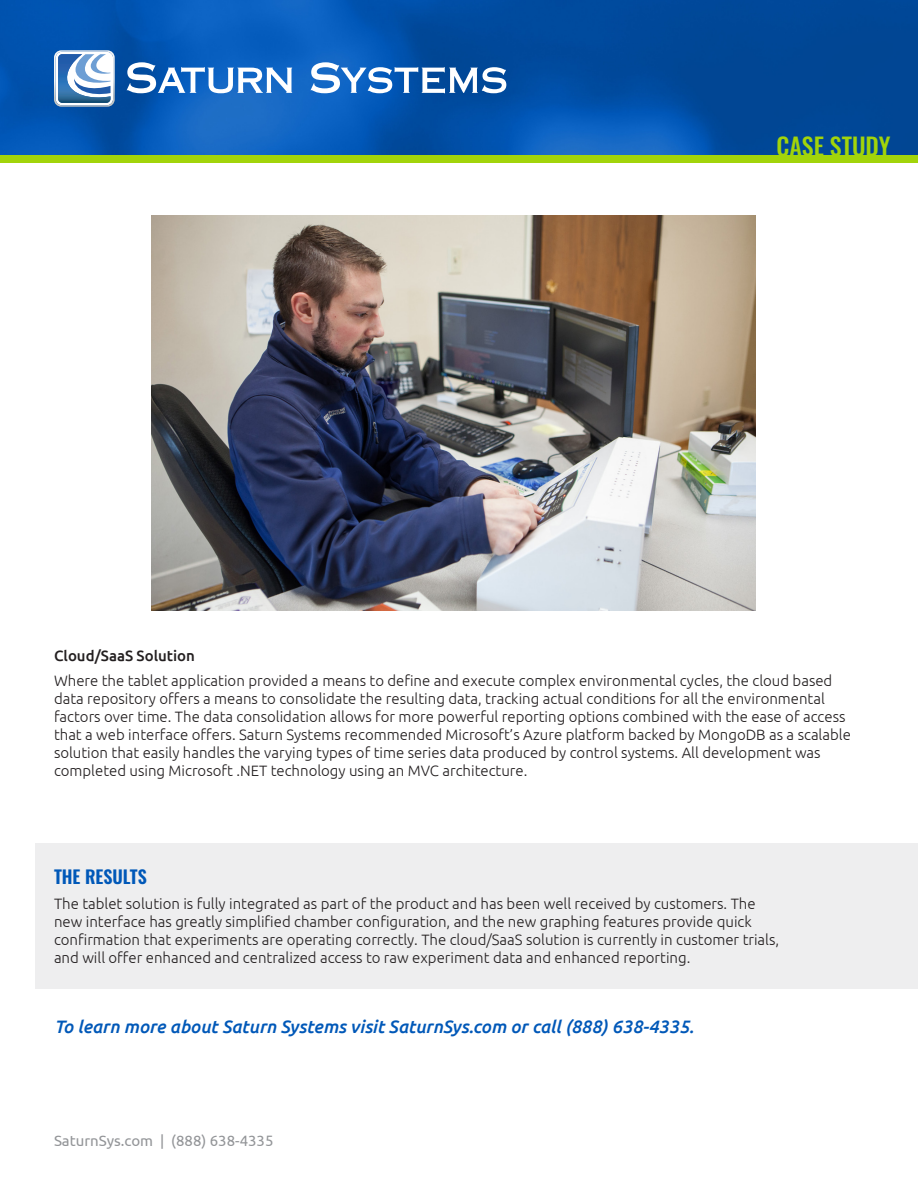
<style>
.page{position:relative;width:918px;height:1188px;background:#fff}
.page>*{position:absolute;margin:0;border:0;box-sizing:border-box;transform-origin:0 0}
.t1{font:500 24px "Oswald";color:#a2d40a}
.t2{font:italic 500 18px "Ubuntu";color:#0058b8}
.t3{font:600 18px "Oswald";color:#0058b8}
.t4{font:300 15px/18px "Ubuntu";color:#231f20}
.t5{font:15px "Ubuntu";color:#939598}
.t6{font:500 15px "Ubuntu";color:#231f20}
</style>
<div class="page">
<div style="left:36px;top:843px;width:882px;height:146px;background:#eeeeef"></div>
<img style="left:0;top:0;width:918px;height:156px">
<svg style="left:127px;top:62px;width:165px;height:31px"></svg>
<svg style="left:311px;top:62px;width:195px;height:31px"></svg>
<svg style="left:54px;top:50px;width:61px;height:57px"></svg>
<img style="left:58px;top:54px;width:53px;height:49px">
<div style="left:0;top:156px;width:918px;height:7px;background:#a2d40a"></div>
<img style="left:151px;top:215px;width:605px;height:395px">
<p class="t1" style="left:777px;top:133px;width:115px">CASE STUDY</p>
<p class="t6" style="left:54px;top:646px;width:143px">Cloud/SaaS Solution</p>
<p class="t4" style="left:54px;top:671px;width:798px">Where the tablet application provided a means to define and execute complex environmental cycles, the cloud based data repository offers a means to consolidate the resulting data, tracking actual conditions for all the environmental factors over time. The data consolidation allows for more powerful reporting options combined with the ease of access that a web interface offers. Saturn Systems recommended Microsoft’s Azure platform backed by MongoDB as a scalable solution that easily handles the varying types of time series data produced by control systems. All development was completed using Microsoft .NET technology using an MVC architecture.</p>
<p class="t3" style="left:54px;top:867px;width:94px">THE RESULTS</p>
<p class="t4" style="left:54px;top:894px;width:727px">The tablet solution is fully integrated as part of the product and has been well received by customers. The new interface has greatly simplified chamber configuration, and the new graphing features provide quick confirmation that experiments are operating correctly. The cloud/SaaS solution is currently in customer trials, and will offer enhanced and centralized access to raw experiment data and enhanced reporting.</p>
<p class="t2" style="left:54px;top:1015px;width:642px">To learn more about Saturn Systems visit SaturnSys.com or call (888) 638-4335.</p>
<p class="t5" style="left:54px;top:1131px;width:221px">SaturnSys.com | (888) 638-4335</p>
</div>
